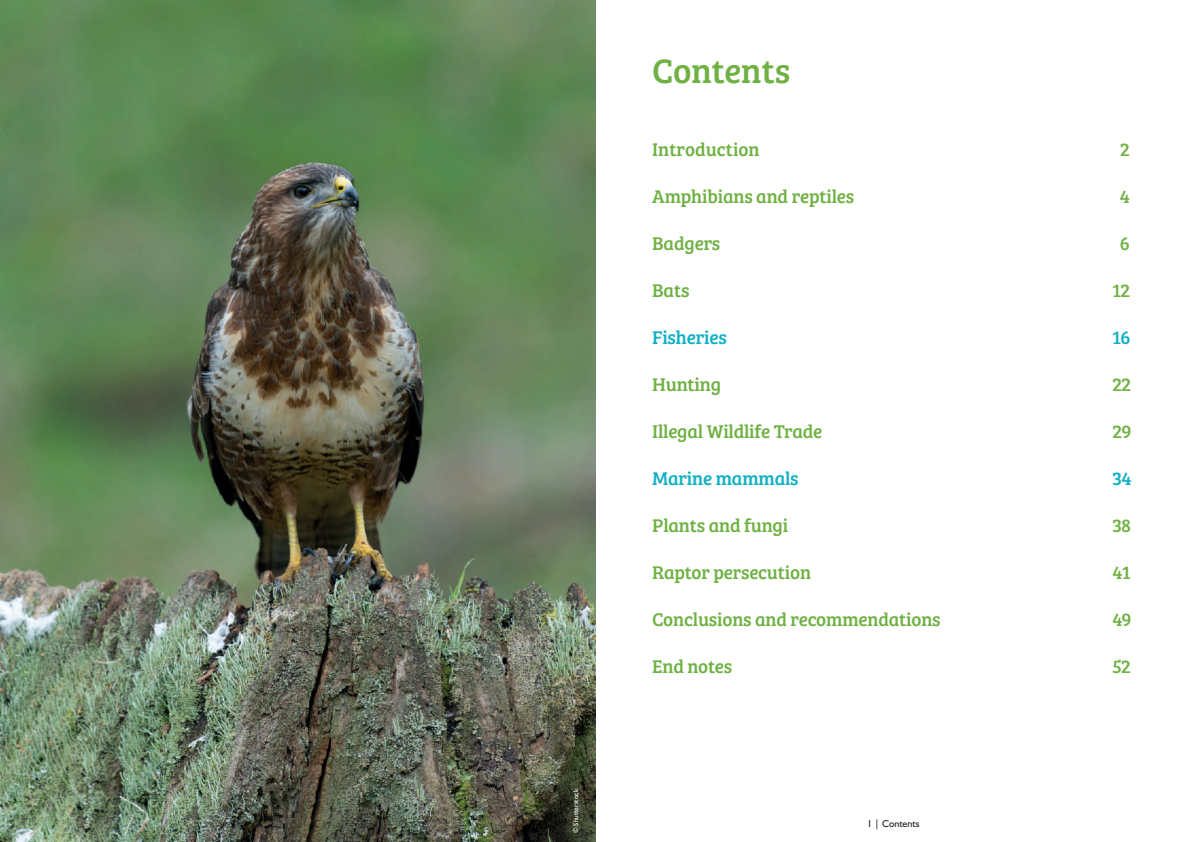
<style>
.page{position:relative;width:1191px;height:842px;background:#fff}
.page>*{position:absolute;margin:0;border:0;box-sizing:border-box;transform-origin:0 0}
.t1{font:35px "Bree Serif";color:#6fb143}
.t2{font:19px "Bree Serif";letter-spacing:-.01em;color:#6fb143}
.t3{font:19px "Bree Serif";letter-spacing:-.01em;color:#0eb0c3}
.t4{font:10px "Humanist 521 BT";color:#231f20}
.t5{font:7px "Humanist 521 BT";letter-spacing:.01em;color:#fff}
</style>
<div class="page">
<img style="left:0;top:0;width:595px;height:842px">
<p class="t5" style="left:571px;top:833px;width:46px;rotate:-90deg">© Shutterstock</p>
<h1 class="t1" style="left:652px;top:45px;width:140px">Contents</h1>
<p class="t2" style="left:652px;top:135px;width:109px">Introduction</p>
<p class="t2" style="left:1120px;top:135px;width:11px">2</p>
<p class="t2" style="left:652px;top:182px;width:203px">Amphibians and reptiles</p>
<p class="t2" style="left:1119px;top:182px;width:11px">4</p>
<p class="t2" style="left:652px;top:229px;width:70px">Badgers</p>
<p class="t2" style="left:1119px;top:229px;width:11px">6</p>
<p class="t2" style="left:652px;top:276px;width:39px">Bats</p>
<p class="t2" style="left:1112px;top:276px;width:19px">12</p>
<p class="t3" style="left:652px;top:323px;width:76px">Fisheries</p>
<p class="t3" style="left:1112px;top:323px;width:20px">16</p>
<p class="t2" style="left:652px;top:370px;width:71px">Hunting</p>
<p class="t2" style="left:1112px;top:370px;width:20px">22</p>
<p class="t2" style="left:652px;top:417px;width:172px">Illegal Wildlife Trade</p>
<p class="t2" style="left:1112px;top:417px;width:20px">29</p>
<p class="t3" style="left:652px;top:464px;width:148px">Marine mammals</p>
<p class="t3" style="left:1112px;top:464px;width:21px">34</p>
<p class="t2" style="left:652px;top:511px;width:138px">Plants and fungi</p>
<p class="t2" style="left:1112px;top:511px;width:20px">38</p>
<p class="t2" style="left:652px;top:558px;width:160px">Raptor persecution</p>
<p class="t2" style="left:1112px;top:558px;width:20px">41</p>
<p class="t2" style="left:652px;top:605px;width:290px">Conclusions and recommendations</p>
<p class="t2" style="left:1112px;top:605px;width:21px">49</p>
<p class="t2" style="left:652px;top:652px;width:81px">End notes</p>
<p class="t2" style="left:1112px;top:652px;width:20px">52</p>
<p class="t4" style="left:867px;top:817px;width:54px">1 | Contents</p>
</div>
